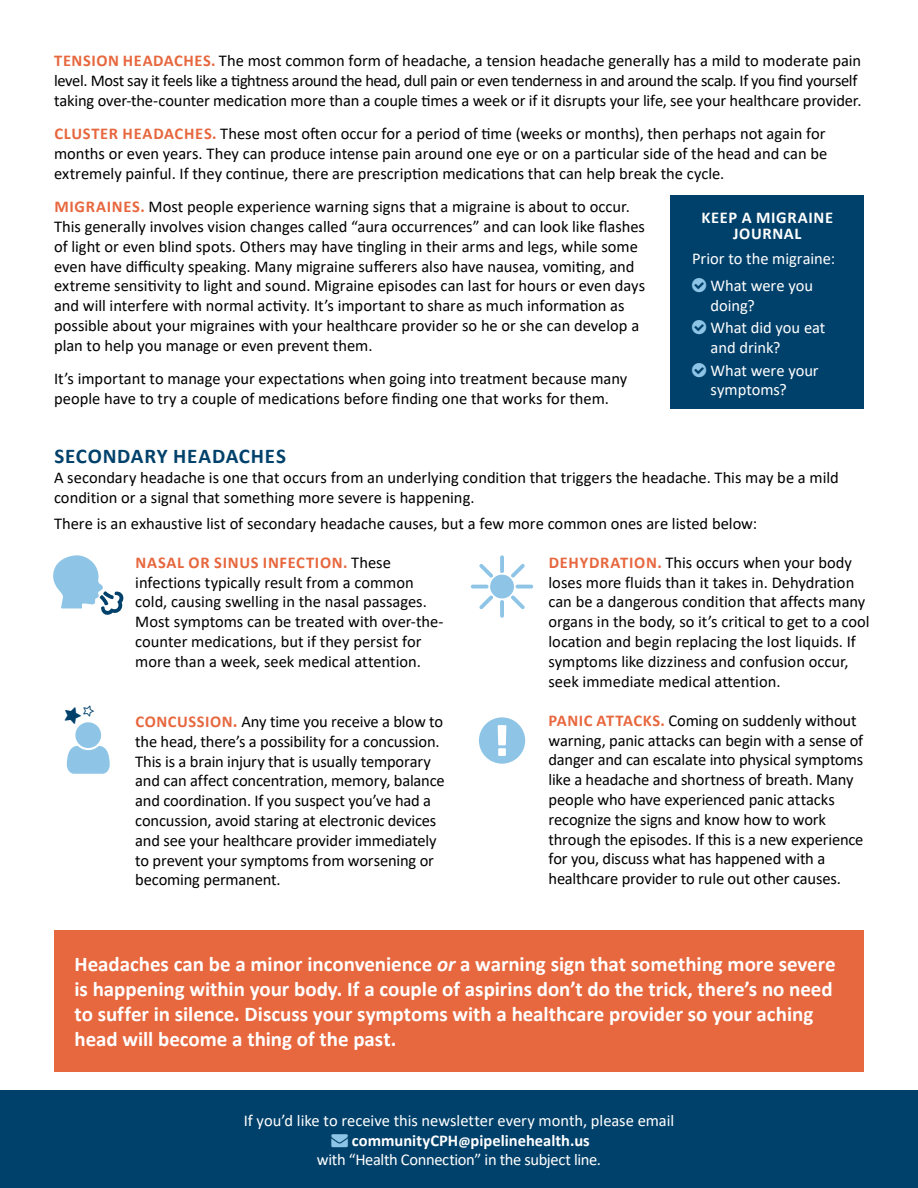
<style>
.page{position:relative;width:918px;height:1188px;background:#fff}
.page>*{position:absolute;margin:0;border:0;box-sizing:border-box;transform-origin:0 0}
.t1{font:700 21px/25.2px "Calibri";color:#fff}
.t2{font:700 21px "Calibri";letter-spacing:.035em;color:#00416b}
.t3{font:16.5px/19.8px "Calibri";letter-spacing:-.005em;color:#000}
.t4{font:16.5px/22.5px "Calibri";letter-spacing:-.005em;color:#fff;text-align:center}
.t5{font:700 16.5px/16.5px "Calibri";letter-spacing:.04em;color:#fff;text-align:center}
.s1{font-weight:700;color:#e7673e}
.s2{font-weight:700;font-size:18px;color:#e7673e}
.s3{font-style:italic}
.s4{color:#8ec5e6}
.s5{font-weight:700}
.s6{font-weight:700;font-size:13.5px}
</style>
<div class="page">
<svg style="left:53px;top:555px;width:71px;height:60px"></svg>
<svg style="left:471px;top:555px;width:62px;height:63px"></svg>
<div style="left:54px;top:930px;width:810px;height:141px;background:#e7673e"></div>
<div style="left:0;top:1091px;width:918px;height:97px;background:#00416b"></div>
<div style="left:671px;top:195px;width:193px;height:214px;background:#00416b"></div>
<p class="t3" style="left:54px;top:51px;width:809px"><span class="s1">TENSION HEADACHES.</span> The most common form of headache, a tension headache generally has a mild to moderate pain level. Most say it feels like a tightness around the head, dull pain or even tenderness in and around the scalp. If you find yourself taking over-the-counter medication more than a couple times a week or if it disrupts your life, see your healthcare provider.</p>
<p class="t3" style="left:54px;top:123px;width:775px;text-align:justify"><span class="s1">CLUSTER HEADACHES.</span> These most often occur for a period of time (weeks or months), then perhaps not again for months or even years. They can produce intense pain around one eye or on a particular side of the head and can be extremely painful. If they continue, there are prescription medications that can help break the cycle.</p>
<p class="t3" style="left:54px;top:196px;width:593px"><span class="s1">MIGRAINES.</span> Most people experience warning signs that a migraine is about to occur.<br>This generally involves vision changes called “aura occurrences” and can look like flashes of light or even blind spots. Others may have tingling in their arms and legs, while some even have difficulty speaking. Many migraine sufferers also have nausea, vomiting, and extreme sensitivity to light and sound. Migraine episodes can last for hours or even days and will interfere with normal activity. It’s important to share as much information as possible about your migraines with your healthcare provider so he or she can develop a plan to help you manage or even prevent them.</p>
<p class="t3" style="left:54px;top:368px;width:575px">It’s important to manage your expectations when going into treatment because many people have to try a couple of medications before finding one that works for them.</p>
<p class="t5" style="left:701px;top:209px;width:133px">KEEP A MIGRAINE<br>JOURNAL</p>
<p class="t4" style="left:692px;top:245px;width:144px;line-height:26.5px">Prior to the migraine:<br>What were you</p>
<p class="t4" style="left:711px;top:294px;width:116px;text-align:left">doing?<br>What did you eat</p>
<p class="t4" style="left:711px;top:336px;width:110px;text-align:left">and drink?<br>What were your</p>
<p class="t4" style="left:711px;top:378px;width:78px">symptoms?</p>
<p class="t2" style="left:54px;top:441px;width:233px">SECONDARY HEADACHES</p>
<p class="t3" style="left:54px;top:467px;width:786px">A secondary headache is one that occurs from an underlying condition that triggers the headache. This may be a mild condition or a signal that something more severe is happening.</p>
<p class="t3" style="left:54px;top:513px;width:705px">There is an exhaustive list of secondary headache causes, but a few more common ones are listed below:</p>
<p class="t3" style="left:135px;top:552px;width:310px"><span class="s1">NASAL OR SINUS INFECTION.</span> These infections typically result from a common cold, causing swelling in the nasal passages.<br>Most symptoms can be treated with over-the&shy;counter medications, but if they persist for more than a week, seek medical attention.</p>
<p class="t3" style="left:549px;top:552px;width:322px"><span class="s1">DEHYDRATION.</span> This occurs when your body loses more fluids than it takes in. Dehydration can be a dangerous condition that affects many organs in the body, so it’s critical to get to a cool location and begin replacing the lost liquids. If symptoms like dizziness and confusion occur, seek immediate medical attention.</p>
<p class="t3" style="left:135px;top:711px;width:311px"><span class="s1">CONCUSSION</span><span class="s2">.</span> Any time you receive a blow to the head, there’s a possibility for a concussion.<br>This is a brain injury that is usually temporary and can affect concentration, memory, balance and coordination. If you suspect you’ve had a concussion, avoid staring at electronic devices and see your healthcare provider immediately to prevent your symptoms from worsening or becoming permanent.</p>
<p class="t3" style="left:549px;top:710px;width:316px"><span class="s1">PANIC ATTACKS.</span> Coming on suddenly without warning, panic attacks can begin with a sense of danger and can escalate into physical symptoms like a headache and shortness of breath. Many people who have experienced panic attacks recognize the signs and know how to work through the episodes. If this is a new experience for you, discuss what has happened with a healthcare provider to rule out other causes.</p>
<p class="t1" style="left:75px;top:951px;width:763px">Headaches can be a minor inconvenience <span class="s3">or</span> a warning sign that something more severe is happening within your body. If a couple of aspirins don’t do the trick, there’s no need to suffer in silence. Discuss your symptoms with a healthcare provider so your aching head will become a thing of the past.</p>
<p class="t4" style="left:244px;top:1109px;width:432px">If you’d like to receive this newsletter every month, please email</p>
<p class="t4" style="left:317px;top:1130px;width:285px;line-height:19.8px"><span class="s4">→</span> <span class="s5">communityCPH</span><span class="s6">@</span><span class="s5">pipelinehealth.us </span>with “Health Connection” in the subject line.</p>
</div>
